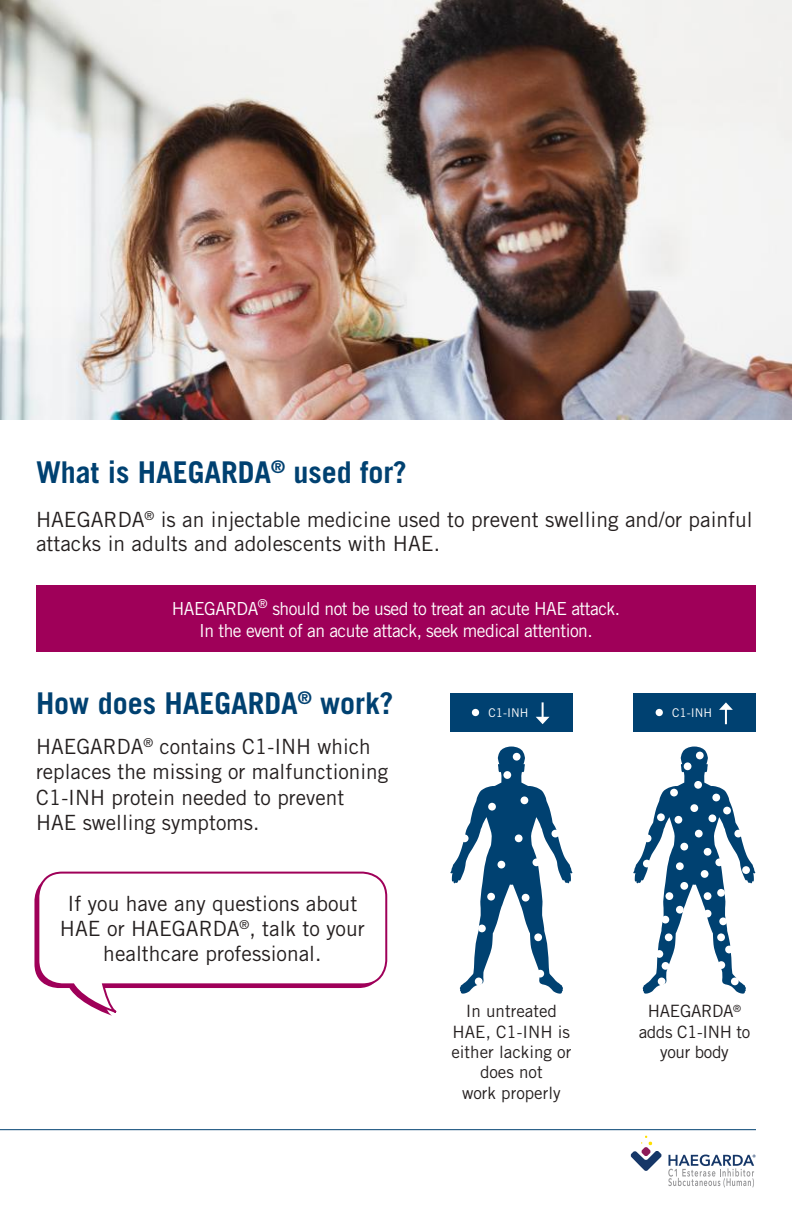
<style>
.page{position:relative;width:792px;height:1224px;background:#fff}
.page>*{position:absolute;margin:0;border:0;box-sizing:border-box;transform-origin:0 0}
.t1{font:700 30px "Trade Gothic LT Std";color:#004171}
.t2{font:21px/25.2px "Trade Gothic LT Std";color:#241f1f}
.t3{font:18px/22px "Trade Gothic LT Std";letter-spacing:-.03em;color:#fff;text-align:center}
.t4{font:17px/20.4px "Trade Gothic LT Std";color:#241f1f;text-align:center}
.t5{font:17px/20.4px "Trade Gothic LT Std";letter-spacing:-.02em;color:#241f1f;text-align:center}
.t6{font:12px "Trade Gothic LT Std";color:#fff}
</style>
<div class="page">
<svg style="left:36px;top:871px;width:352px;height:144px"></svg>
<div style="left:36px;top:585px;width:720px;height:67px;background:#9f0059"></div>
<div style="left:633px;top:694px;width:123px;height:38px;background:#004171"></div>
<div style="left:656px;top:709px;width:7px;height:7px;background:#fff;border-radius:50%"></div>
<svg style="left:719px;top:702px;width:14px;height:22px"></svg>
<div style="left:450px;top:694px;width:123px;height:38px;background:#004171"></div>
<div style="left:472px;top:709px;width:7px;height:7px;background:#fff;border-radius:50%"></div>
<svg style="left:536px;top:702px;width:14px;height:22px"></svg>
<svg style="left:450px;top:747px;width:122px;height:247px"></svg>
<div style="left:534px;top:933px;width:8px;height:8px;background:#fff;border-radius:50%"></div>
<div style="left:522px;top:894px;width:7px;height:8px;background:#fff;border-radius:50%"></div>
<div style="left:536px;top:970px;width:8px;height:8px;background:#fff;border-radius:50%"></div>
<div style="left:533px;top:858px;width:7px;height:8px;background:#fff;border-radius:50%"></div>
<div style="left:498px;top:861px;width:7px;height:7px;background:#fff;border-radius:50%"></div>
<div style="left:515px;top:834px;width:8px;height:8px;background:#fff;border-radius:50%"></div>
<div style="left:488px;top:803px;width:8px;height:8px;background:#fff;border-radius:50%"></div>
<div style="left:521px;top:796px;width:7px;height:8px;background:#fff;border-radius:50%"></div>
<div style="left:461px;top:834px;width:8px;height:8px;background:#fff;border-radius:50%"></div>
<div style="left:552px;top:830px;width:7px;height:7px;background:#fff;border-radius:50%"></div>
<div style="left:513px;top:753px;width:8px;height:8px;background:#fff;border-radius:50%"></div>
<div style="left:503px;top:771px;width:8px;height:8px;background:#fff;border-radius:50%"></div>
<div style="left:487px;top:893px;width:8px;height:8px;background:#fff;border-radius:50%"></div>
<div style="left:478px;top:925px;width:8px;height:7px;background:#fff;border-radius:50%"></div>
<div style="left:475px;top:978px;width:8px;height:7px;background:#fff;border-radius:50%"></div>
<svg style="left:633px;top:747px;width:122px;height:247px"></svg>
<div style="left:717px;top:933px;width:8px;height:8px;background:#fff;border-radius:50%"></div>
<div style="left:725px;top:946px;width:8px;height:7px;background:#fff;border-radius:50%"></div>
<div style="left:717px;top:961px;width:8px;height:8px;background:#fff;border-radius:50%"></div>
<div style="left:704px;top:910px;width:7px;height:7px;background:#fff;border-radius:50%"></div>
<div style="left:719px;top:917px;width:8px;height:8px;background:#fff;border-radius:50%"></div>
<div style="left:717px;top:889px;width:8px;height:8px;background:#fff;border-radius:50%"></div>
<div style="left:704px;top:892px;width:7px;height:8px;background:#fff;border-radius:50%"></div>
<div style="left:731px;top:978px;width:8px;height:7px;background:#fff;border-radius:50%"></div>
<div style="left:715px;top:858px;width:8px;height:8px;background:#fff;border-radius:50%"></div>
<div style="left:701px;top:870px;width:8px;height:8px;background:#fff;border-radius:50%"></div>
<div style="left:676px;top:862px;width:8px;height:8px;background:#fff;border-radius:50%"></div>
<div style="left:704px;top:848px;width:7px;height:8px;background:#fff;border-radius:50%"></div>
<div style="left:695px;top:830px;width:8px;height:7px;background:#fff;border-radius:50%"></div>
<div style="left:680px;top:843px;width:8px;height:7px;background:#fff;border-radius:50%"></div>
<div style="left:670px;top:789px;width:8px;height:7px;background:#fff;border-radius:50%"></div>
<div style="left:709px;top:814px;width:7px;height:8px;background:#fff;border-radius:50%"></div>
<div style="left:644px;top:834px;width:7px;height:8px;background:#fff;border-radius:50%"></div>
<div style="left:657px;top:813px;width:8px;height:8px;background:#fff;border-radius:50%"></div>
<div style="left:675px;top:816px;width:7px;height:8px;background:#fff;border-radius:50%"></div>
<div style="left:734px;top:830px;width:8px;height:7px;background:#fff;border-radius:50%"></div>
<div style="left:742px;top:866px;width:8px;height:8px;background:#fff;border-radius:50%"></div>
<div style="left:643px;top:860px;width:8px;height:7px;background:#fff;border-radius:50%"></div>
<div style="left:723px;top:807px;width:8px;height:7px;background:#fff;border-radius:50%"></div>
<div style="left:712px;top:794px;width:8px;height:7px;background:#fff;border-radius:50%"></div>
<div style="left:696px;top:752px;width:8px;height:7px;background:#fff;border-radius:50%"></div>
<div style="left:684px;top:762px;width:7px;height:8px;background:#fff;border-radius:50%"></div>
<div style="left:694px;top:781px;width:8px;height:8px;background:#fff;border-radius:50%"></div>
<div style="left:690px;top:804px;width:8px;height:8px;background:#fff;border-radius:50%"></div>
<div style="left:665px;top:892px;width:8px;height:8px;background:#fff;border-radius:50%"></div>
<div style="left:676px;top:906px;width:8px;height:8px;background:#fff;border-radius:50%"></div>
<div style="left:680px;top:882px;width:8px;height:8px;background:#fff;border-radius:50%"></div>
<div style="left:662px;top:916px;width:7px;height:8px;background:#fff;border-radius:50%"></div>
<div style="left:665px;top:933px;width:8px;height:8px;background:#fff;border-radius:50%"></div>
<div style="left:655px;top:950px;width:8px;height:8px;background:#fff;border-radius:50%"></div>
<div style="left:658px;top:978px;width:7px;height:7px;background:#fff;border-radius:50%"></div>
<div style="left:662px;top:962px;width:7px;height:8px;background:#fff;border-radius:50%"></div>
<img style="left:0;top:0;width:792px;height:420px">
<svg style="left:631px;top:1136px;width:31px;height:35px"></svg>
<svg style="left:668px;top:1155px;width:88px;height:33px"></svg>
<hr style="left:0;top:1129px;width:756px;height:1px;background:#004171">
<h1 class="t1" style="left:36px;top:454px;width:372px">What is HAEGARDA<sup>®</sup> used for?</h1>
<p class="t2" style="left:36px;top:507px;width:718px;line-height:24px">HAEGARDA<sup>®</sup> is an injectable medicine used to prevent swelling and/or painful attacks in adults and adolescents with HAE.</p>
<p class="t3" style="left:172px;top:598px;width:450px">HAEGARDA<sup>®</sup> should not be used to treat an acute HAE attack.<br>In the event of an acute attack, seek medical attention.</p>
<h1 class="t1" style="left:36px;top:685px;width:359px">How does HAEGARDA<sup>®</sup> work?</h1>
<p class="t2" style="left:36px;top:734px;width:354px">HAEGARDA<sup>®</sup> contains C1-INH which replaces the missing or malfunctioning<br>C1-INH protein needed to prevent<br>HAE swelling symptoms.</p>
<p class="t6" style="left:489px;top:705px;width:41px">C1-INH</p>
<p class="t6" style="left:672px;top:705px;width:41px">C1-INH</p>
<p class="t2" style="left:60px;top:891px;width:306px;text-align:center">If you have any questions about<br>HAE or HAEGARDA<sup>®</sup>, talk to your healthcare professional.</p>
<p class="t4" style="left:451px;top:1001px;width:121px">In untreated<br>HAE, C1-INH is either lacking or does not<br>work properly</p>
<p class="t5" style="left:639px;top:1001px;width:113px">HAEGARDA<sup>® </sup>adds C1-INH to your body</p>
</div>
